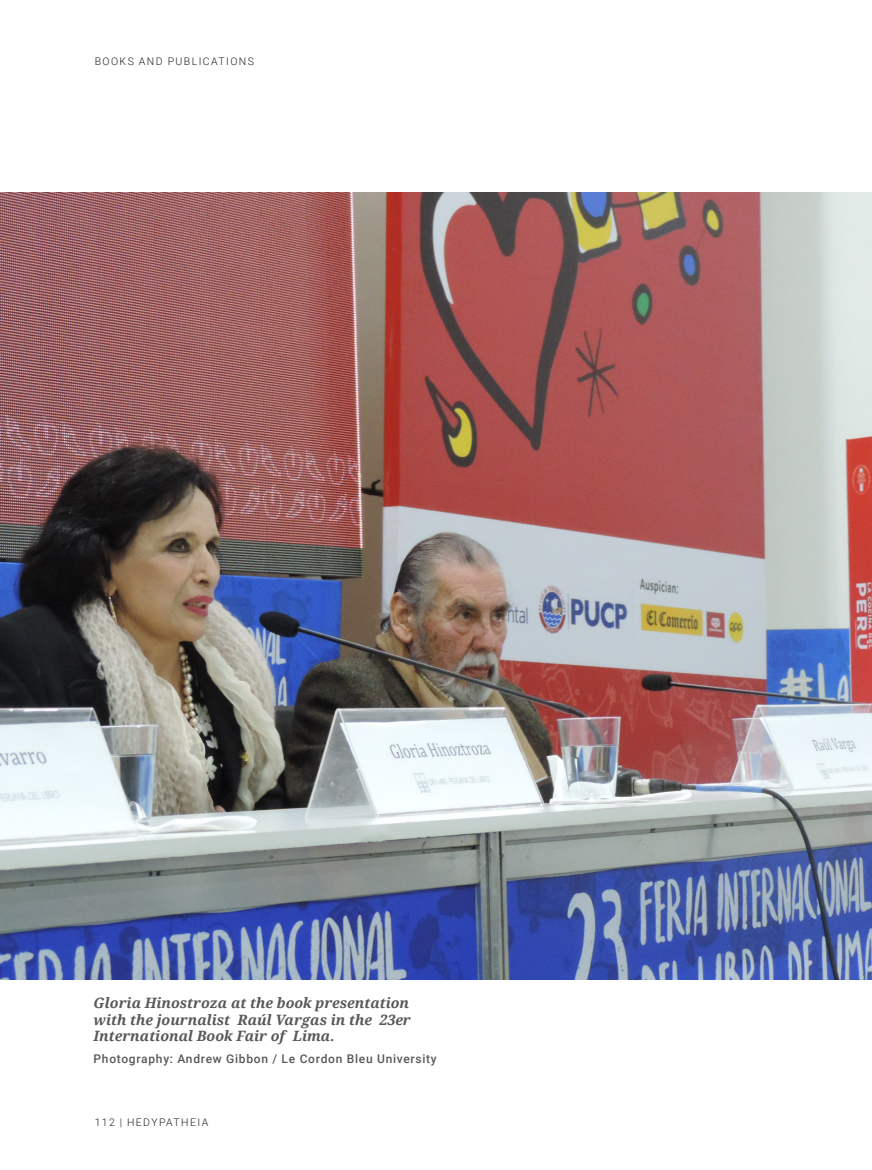
<style>
.page{position:relative;width:872px;height:1170px;background:#fff}
.page>*{position:absolute;margin:0;border:0;box-sizing:border-box;transform-origin:0 0}
.PARAFO_OKEY_DOUG{font:italic 700 14.25px/16.5px "Noto Serif";color:#57585a;text-align:justify}
.PARAFO_OKEY_DOUG-2{font:500 12px "Roboto";letter-spacing:.06em;color:#57585a}
.t1{font:300 10.5px "Roboto";letter-spacing:.135em;color:#231f20}
</style>
<div class="page">
<img style="left:0;top:192px;width:872px;height:787px">
<p class="t1" style="left:95px;top:54px;width:161px">BOOKS AND PUBLICATIONS</p>
<p class="PARAFO_OKEY_DOUG" style="left:94px;top:994px;width:319px">Gloria Hinostroza at the book presentation with the journalist Raúl Vargas in the 23er International Book Fair of Lima.</p>
<p class="PARAFO_OKEY_DOUG-2" style="left:94px;top:1050px;width:345px">Photography: Andrew Gibbon / Le Cordon Bleu University</p>
<p class="t1" style="left:95px;top:1114px;width:115px">112 | HEDYPATHEIA</p>
</div>
